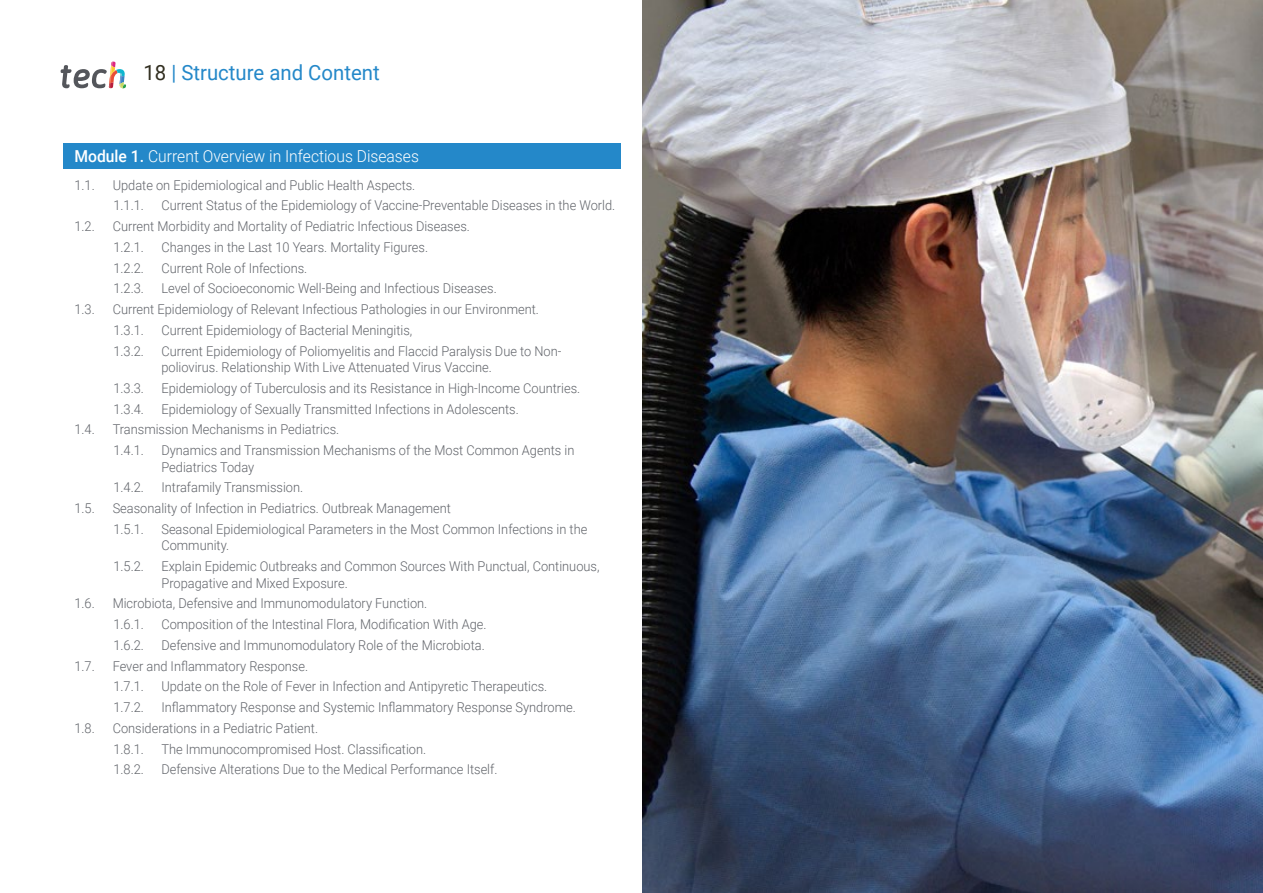
<style>
.page{position:relative;width:1263px;height:893px;background:#fff}
.page>*{position:absolute;margin:0;border:0;box-sizing:border-box;transform-origin:0 0}
.t1{font:21px "Roboto";color:#2488c9}
.t2{font:300 16.5px "Roboto";color:#fff;scale:.95 1}
.t3{font:300 13.5px/20.7px "Roboto";color:#61646a;scale:.95 1}
.s1{color:#312e20}
.s2{font-weight:500}
</style>
<div class="page">
<div style="left:63px;top:144px;width:558px;height:25px;background:#2488c9"></div>
<img style="left:642px;top:0;width:621px;height:893px">
<svg style="left:61px;top:62px;width:65px;height:27px"></svg>
<h1 class="t1" style="left:144px;top:57px;width:238px"><span class="s1">18</span> | Structure and Content</h1>
<p class="t2" style="left:74px;top:145px;width:364px"><span class="s2">Module 1.</span> Current Overview in Infectious Diseases</p>
<p class="t3" style="left:74px;top:174px;width:23px">1.1.</p>
<p class="t3" style="left:113px;top:174px;width:320px">Update on Epidemiological and Public Health Aspects.<br>1.1.1.</p>
<p class="t3" style="left:161px;top:195px;width:479px">Current Status of the Epidemiology of Vaccine-Preventable Diseases in the World.</p>
<p class="t3" style="left:74px;top:215px;width:23px">1.2.</p>
<p class="t3" style="left:113px;top:215px;width:378px">Current Morbidity and Mortality of Pediatric Infectious Diseases.<br>1.2.1.</p>
<p class="t3" style="left:161px;top:236px;width:282px">Changes in the Last 10 Years. Mortality Figures.</p>
<p class="t3" style="left:113px;top:257px;width:34px">1.2.2.</p>
<p class="t3" style="left:161px;top:257px;width:155px">Current Role of Infections.</p>
<p class="t3" style="left:113px;top:278px;width:34px">1.2.3.</p>
<p class="t3" style="left:161px;top:278px;width:354px">Level of Socioeconomic Well-Being and Infectious Diseases.</p>
<p class="t3" style="left:74px;top:298px;width:23px">1.3.</p>
<p class="t3" style="left:113px;top:298px;width:450px">Current Epidemiology of Relevant Infectious Pathologies in our Environment.<br>1.3.1.</p>
<p class="t3" style="left:161px;top:319px;width:266px">Current Epidemiology of Bacterial Meningitis,</p>
<p class="t3" style="left:113px;top:340px;width:34px">1.3.2.</p>
<p class="t3" style="left:161px;top:342px;width:423px;line-height:16.5px">Current Epidemiology of Poliomyelitis and Flaccid Paralysis Due to Non&shy;poliovirus. Relationship With Live Attenuated Virus Vaccine.</p>
<p class="t3" style="left:113px;top:377px;width:34px">1.3.3.</p>
<p class="t3" style="left:161px;top:377px;width:442px">Epidemiology of Tuberculosis and its Resistance in High-Income Countries.</p>
<p class="t3" style="left:113px;top:398px;width:34px">1.3.4.</p>
<p class="t3" style="left:161px;top:398px;width:378px">Epidemiology of Sexually Transmitted Infections in Adolescents.</p>
<p class="t3" style="left:74px;top:419px;width:23px">1.4.</p>
<p class="t3" style="left:113px;top:419px;width:240px">Transmission Mechanisms in Pediatrics.<br>1.4.1.</p>
<p class="t3" style="left:161px;top:441px;width:436px;line-height:16.5px">Dynamics and Transmission Mechanisms of the Most Common Agents in<br>Pediatrics Today</p>
<p class="t3" style="left:113px;top:477px;width:34px">1.4.2.</p>
<p class="t3" style="left:161px;top:477px;width:151px">Intrafamily Transmission.</p>
<p class="t3" style="left:74px;top:497px;width:23px">1.5.</p>
<p class="t3" style="left:113px;top:497px;width:357px">Seasonality of Infection in Pediatrics. Outbreak Management<br>1.5.1.</p>
<p class="t3" style="left:161px;top:520px;width:450px;line-height:16.5px">Seasonal Epidemiological Parameters in the Most Common Infections in the<br>Community.</p>
<p class="t3" style="left:113px;top:555px;width:34px">1.5.2.</p>
<p class="t3" style="left:161px;top:557px;width:463px;line-height:16.5px">Explain Epidemic Outbreaks and Common Sources With Punctual, Continuous,<br>Propagative and Mixed Exposure.</p>
<p class="t3" style="left:74px;top:593px;width:23px">1.6.</p>
<p class="t3" style="left:113px;top:593px;width:333px">Microbiota, Defensive and Immunomodulatory Function.<br>1.6.1.</p>
<p class="t3" style="left:161px;top:613px;width:344px">Composition of the Intestinal Flora, Modification With Age.</p>
<p class="t3" style="left:113px;top:634px;width:34px">1.6.2.</p>
<p class="t3" style="left:161px;top:634px;width:342px">Defensive and Immunomodulatory Role of the Microbiota.</p>
<p class="t3" style="left:74px;top:655px;width:23px">1.7.</p>
<p class="t3" style="left:113px;top:655px;width:207px">Fever and Inflammatory Response.<br>1.7.1.</p>
<p class="t3" style="left:161px;top:676px;width:408px">Update on the Role of Fever in Infection and Antipyretic Therapeutics.</p>
<p class="t3" style="left:113px;top:696px;width:34px">1.7.2.</p>
<p class="t3" style="left:161px;top:696px;width:438px">Inflammatory Response and Systemic Inflammatory Response Syndrome.</p>
<p class="t3" style="left:74px;top:717px;width:23px">1.8.</p>
<p class="t3" style="left:113px;top:717px;width:218px">Considerations in a Pediatric Patient.<br>1.8.1.</p>
<p class="t3" style="left:161px;top:738px;width:280px">The Immunocompromised Host. Classification.</p>
<p class="t3" style="left:113px;top:759px;width:34px">1.8.2.</p>
<p class="t3" style="left:161px;top:759px;width:355px">Defensive Alterations Due to the Medical Performance Itself.</p>
</div>
